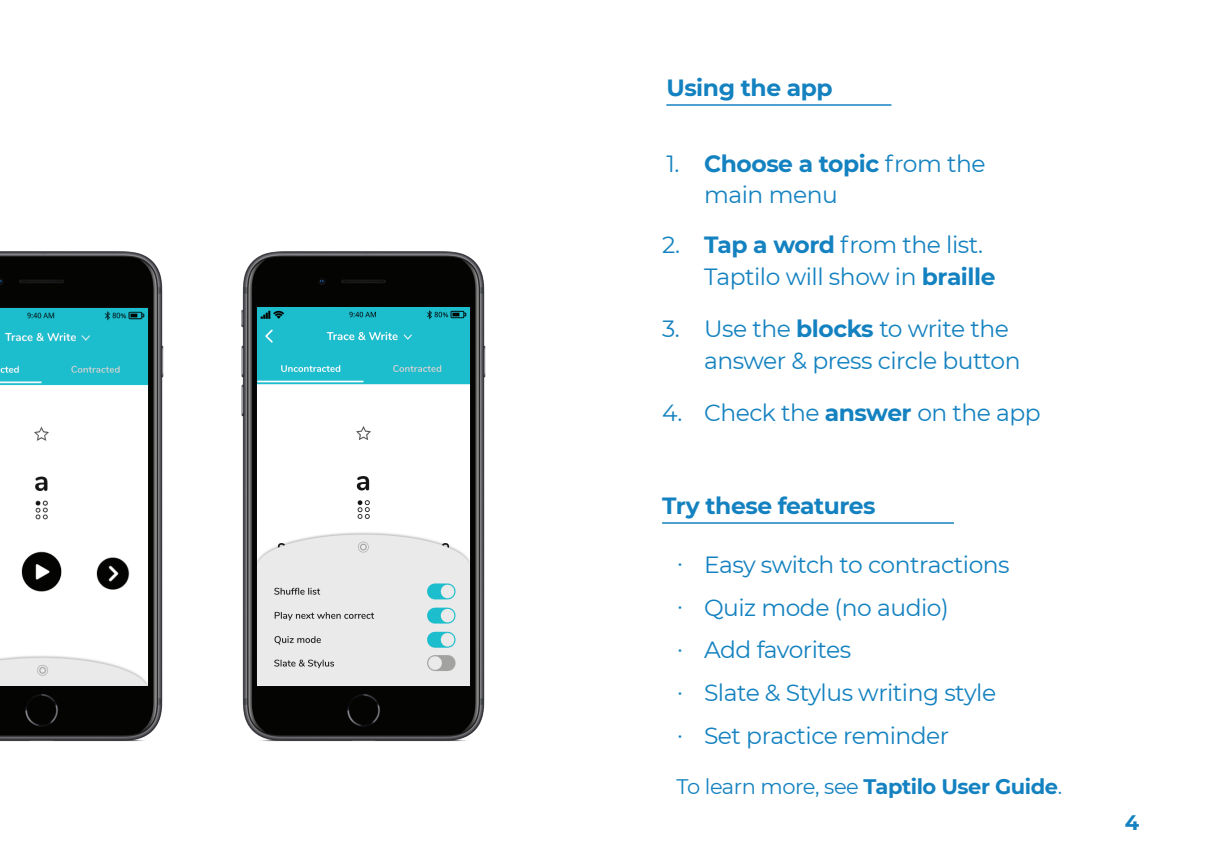
<style>
.page{position:relative;width:1208px;height:868px;background:#fff}
.page>*{position:absolute;margin:0;border:0;box-sizing:border-box;transform-origin:0 0}
.t1{font:23.4px/42.6px "Montserrat";letter-spacing:-.02em;color:#1482c0}
.t2{font:700 23.4px "Montserrat";letter-spacing:-.02em;color:#1482c0}
.t3{font:21px "Montserrat";letter-spacing:-.02em;color:#1482c0}
.t4{font:700 21px "Montserrat";color:#1482c0}
.s1{font-weight:700}
</style>
<div class="page">
<hr style="left:666px;top:104px;width:225px;height:2px;background:#1482c0">
<hr style="left:662px;top:522px;width:292px;height:1px;background:#1482c0">
<img style="left:0;top:251px;width:164px;height:491px">
<img style="left:0;top:308px;width:148px;height:378px">
<img style="left:241px;top:251px;width:245px;height:491px">
<img style="left:257px;top:307px;width:212px;height:378px">
<p class="t2" style="left:666px;top:71px;width:168px">Using the app</p>
<p class="t1" style="left:666px;top:141px;width:14px">1.</p>
<p class="t1" style="left:662px;top:222px;width:20px">2.</p>
<p class="t1" style="left:662px;top:306px;width:19px">3.</p>
<p class="t1" style="left:662px;top:390px;width:22px">4.</p>
<p class="t1" style="left:704px;top:147px;width:283px;line-height:31.5px"><span class="s1">Choose a topic</span> from the main menu</p>
<p class="t1" style="left:704px;top:228px;width:293px;line-height:31.5px"><span class="s1">Tap a word</span> from the list.<br>Taptilo will show in <span class="s1">braille</span></p>
<p class="t1" style="left:704px;top:312px;width:318px;line-height:31.5px">Use the <span class="s1">blocks</span> to write the answer &amp; press circle button</p>
<p class="t1" style="left:704px;top:390px;width:338px">Check the <span class="s1">answer</span> on the app</p>
<p class="t2" style="left:662px;top:489px;width:215px">Try these features</p>
<p class="t1" style="left:704px;top:542px;width:307px">Easy switch to contractions<br>Quiz mode (no audio)<br>Add favorites<br>Slate &amp; Stylus writing style<br>Set practice reminder</p>
<p class="t1" style="left:677px;top:540px;width:7px;text-align:justify">· · · · ·</p>
<p class="t3" style="left:676px;top:772px;width:387px">To learn more, see <span class="s1">Taptilo User Guide</span>.</p>
<p class="t4" style="left:1124px;top:807px;width:16px">4</p>
</div>
